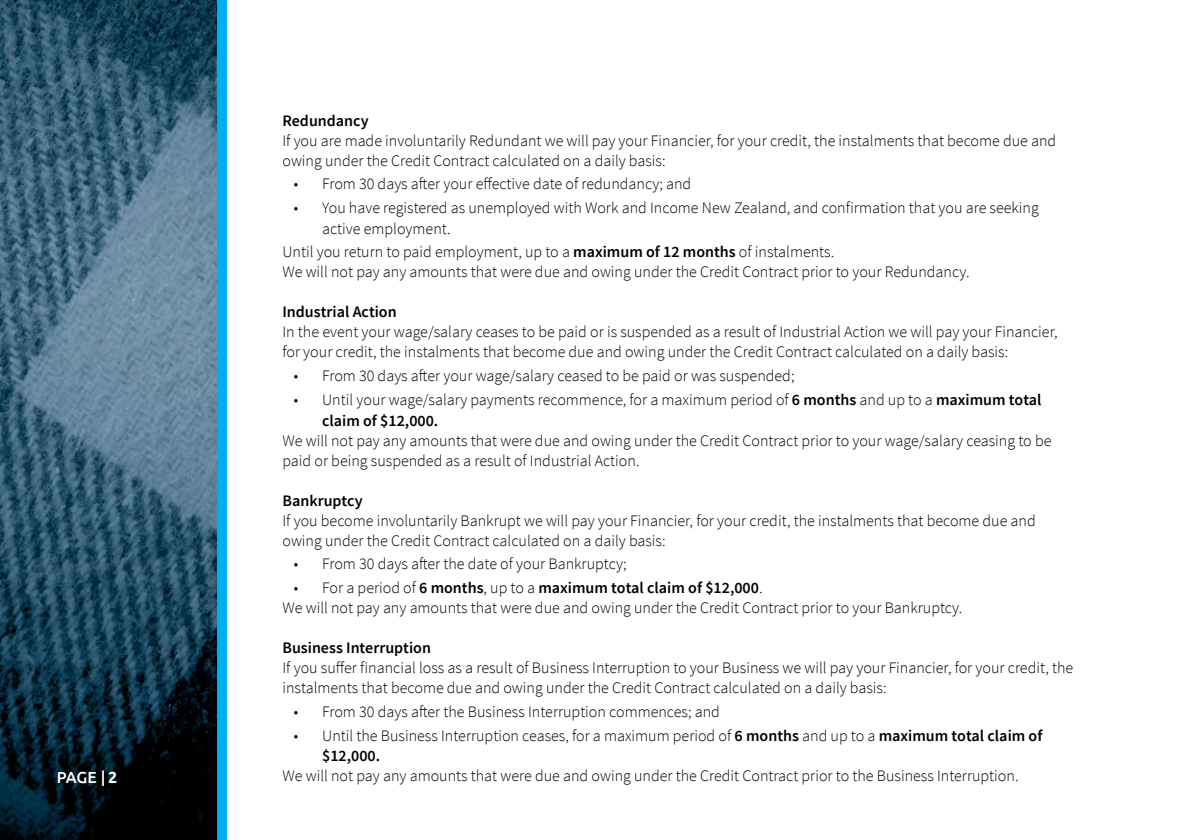
<style>
.page{position:relative;width:1191px;height:840px;background:#fff}
.page>*{position:absolute;margin:0;border:0;box-sizing:border-box;transform-origin:0 0}
.t1{font:300 16px/20px "Source Sans Pro";color:#000}
.t2{font:600 16px "Source Sans Pro";color:#000}
.t3{font:500 16px "Ubuntu";color:#fff}
.s1{font-weight:700}
.s2{font-weight:600}
</style>
<div class="page">
<div style="left:0;top:0;width:227px;height:839px;background:#00aeef"></div>
<img style="left:0;top:0;width:217px;height:839px">
<p class="t3" style="left:57px;top:766px;width:62px">PAGE | <span class="s1">2</span></p>
<p class="t2" style="left:282px;top:110px;width:88px">Redundancy</p>
<p class="t1" style="left:282px;top:130px;width:775px">If you are made involuntarily Redundant we will pay your Financier, for your credit, the instalments that become due and owing under the Credit Contract calculated on a daily basis:</p>
<p class="t1" style="left:294px;top:174px;width:399px">• From 30 days after your effective date of redundancy; and</p>
<p class="t1" style="left:322px;top:197px;width:718px;line-height:20.8px;text-indent:-28px">• You have registered as unemployed with Work and Income New Zealand, and confirmation that you are seeking active employment.</p>
<p class="t1" style="left:282px;top:242px;width:688px">Until you return to paid employment, up to a <span class="s2">maximum of 12 months</span> of instalments.<br>We will not pay any amounts that were due and owing under the Credit Contract prior to your Redundancy.</p>
<p class="t2" style="left:282px;top:302px;width:116px">Industrial Action</p>
<p class="t1" style="left:282px;top:322px;width:776px">In the event your wage/salary ceases to be paid or is suspended as a result of Industrial Action we will pay your Financier, for your credit, the instalments that become due and owing under the Credit Contract calculated on a daily basis:</p>
<p class="t1" style="left:294px;top:365px;width:502px">• From 30 days after your wage/salary ceased to be paid or was suspended;</p>
<p class="t1" style="left:322px;top:389px;width:721px;line-height:20.8px;text-indent:-28px">• Until your wage/salary payments recommence, for a maximum period of <span class="s2">6 months</span> and up to a <span class="s2">maximum total claim of $12,000.</span></p>
<p class="t1" style="left:282px;top:430px;width:770px">We will not pay any amounts that were due and owing under the Credit Contract prior to your wage/salary ceasing to be paid or being suspended as a result of Industrial Action.</p>
<p class="t2" style="left:282px;top:490px;width:82px">Bankruptcy</p>
<p class="t1" style="left:282px;top:510px;width:755px">If you become involuntarily Bankrupt we will pay your Financier, for your credit, the instalments that become due and owing under the Credit Contract calculated on a daily basis:</p>
<p class="t1" style="left:294px;top:554px;width:334px">• From 30 days after the date of your Bankruptcy;</p>
<p class="t1" style="left:282px;top:577px;width:681px;text-indent:11px">• For a period of <span class="s2">6 months</span>, up to a <span class="s2">maximum total claim of $12,000</span>.<br>We will not pay any amounts that were due and owing under the Credit Contract prior to your Bankruptcy.</p>
<p class="t2" style="left:282px;top:637px;width:150px">Business Interruption</p>
<p class="t1" style="left:282px;top:657px;width:792px">If you suffer financial loss as a result of Business Interruption to your Business we will pay your Financier, for your credit, the instalments that become due and owing under the Credit Contract calculated on a daily basis:</p>
<p class="t1" style="left:294px;top:701px;width:428px">• From 30 days after the Business Interruption commences; and</p>
<p class="t1" style="left:322px;top:724px;width:721px;line-height:20.8px;text-indent:-28px">• Until the Business Interruption ceases, for a maximum period of <span class="s2">6 months</span> and up to a <span class="s2">maximum total claim of $12,000.</span></p>
<p class="t1" style="left:282px;top:765px;width:737px">We will not pay any amounts that were due and owing under the Credit Contract prior to the Business Interruption.</p>
</div>
